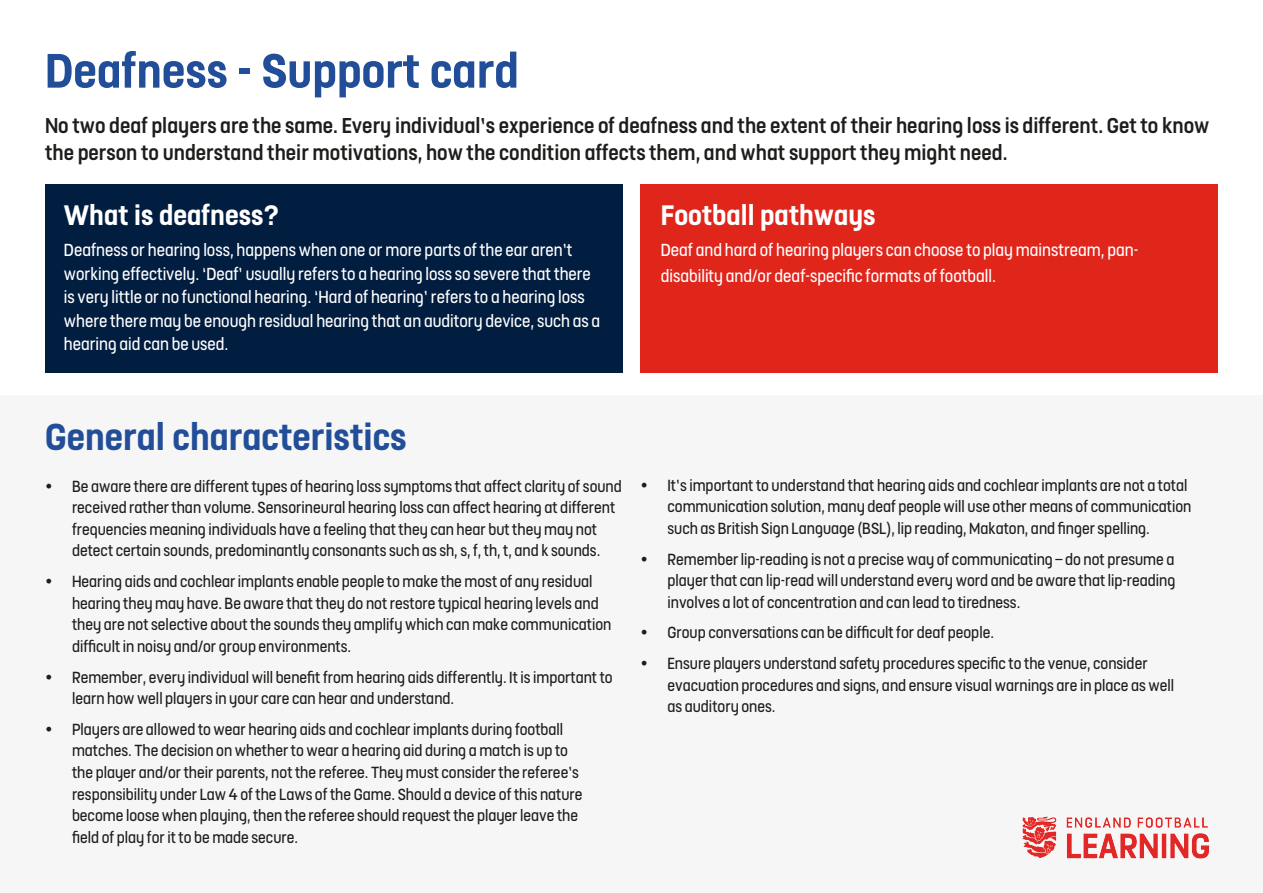
<style>
.page{position:relative;width:1263px;height:893px;background:#fff}
.page>*{position:absolute;margin:0;border:0;box-sizing:border-box;transform-origin:0 0}
.t1{font:700 54px "FS Dillon";color:#224e99}
.t2{font:700 42px "FS Dillon";color:#224e99}
.t3{font:700 31.5px "FS Dillon";color:#fff}
.t4{font:500 24px/27px "FS Dillon";color:#1d1d1b}
.t5{font:19.5px/23.4px "FS Dillon";color:#fff}
.t6{font:18px/21.6px "FS Dillon";color:#1d1d1b}
</style>
<div class="page">
<div style="left:45px;top:184px;width:577px;height:189px;background:#011d40"></div>
<div style="left:0;top:395px;width:1263px;height:498px;background:#f6f6f6"></div>
<div style="left:640px;top:184px;width:578px;height:189px;background:#e0251b"></div>
<img style="left:1022px;top:816px;width:188px;height:43px">
<p class="t1" style="left:45px;top:32px;width:475px">Deafness - Support card</p>
<p class="t4" style="left:45px;top:110px;width:1166px">No two deaf players are the same. Every individual’s experience of deafness and the extent of their hearing loss is different. Get to know the person to understand their motivations, how the condition affects them, and what support they might need.</p>
<p class="t3" style="left:64px;top:192px;width:218px">What is deafness?</p>
<p class="t5" style="left:64px;top:237px;width:538px">Deafness or hearing loss, happens when one or more parts of the ear aren’t working effectively. ‘Deaf’ usually refers to a hearing loss so severe that there is very little or no functional hearing. ‘Hard of hearing’ refers to a hearing loss where there may be enough residual hearing that an auditory device, such as a hearing aid can be used.</p>
<p class="t3" style="left:661px;top:192px;width:216px">Football pathways</p>
<p class="t5" style="left:661px;top:236px;width:479px;line-height:25.2px">Deaf and hard of hearing players can choose to play mainstream, pan&shy;disability and/or deaf-specific formats of football.</p>
<p class="t2" style="left:45px;top:406px;width:363px">General characteristics</p>
<p class="t6" style="left:72px;top:474px;width:551px;text-indent:-27px">• Be aware there are different types of hearing loss symptoms that affect clarity of sound received rather than volume. Sensorineural hearing loss can affect hearing at different frequencies meaning individuals have a feeling that they can hear but they may not detect certain sounds, predominantly consonants such as sh, s, f, th, t, and k sounds.</p>
<p class="t6" style="left:72px;top:569px;width:541px;text-indent:-27px">• Hearing aids and cochlear implants enable people to make the most of any residual hearing they may have. Be aware that they do not restore typical hearing levels and they are not selective about the sounds they amplify which can make communication difficult in noisy and/or group environments.</p>
<p class="t6" style="left:72px;top:665px;width:542px;text-indent:-27px">• Remember, every individual will benefit from hearing aids differently. It is important to learn how well players in your care can hear and understand.</p>
<p class="t6" style="left:72px;top:717px;width:512px;text-indent:-27px">• Players are allowed to wear hearing aids and cochlear implants during football matches. The decision on whether to wear a hearing aid during a match is up to the player and/or their parents, not the referee. They must consider the referee’s responsibility under Law 4 of the Laws of the Game. Should a device of this nature become loose when playing, then the referee should request the player leave the field of play for it to be made secure.</p>
<p class="t6" style="left:667px;top:473px;width:525px;text-indent:-27px">• It’s important to understand that hearing aids and cochlear implants are not a total communication solution, many deaf people will use other means of communication such as British Sign Language (BSL), lip reading, Makaton, and finger spelling.</p>
<p class="t6" style="left:667px;top:547px;width:509px;text-align:justify;text-indent:-27px">• Remember lip-reading is not a precise way of communicating – do not presume a player that can lip-read will understand every word and be aware that lip-reading involves a lot of concentration and can lead to tiredness.</p>
<p class="t6" style="left:640px;top:621px;width:355px">• Group conversations can be difficult for deaf people.</p>
<p class="t6" style="left:667px;top:651px;width:508px;text-indent:-27px">• Ensure players understand safety procedures specific to the venue, consider evacuation procedures and signs, and ensure visual warnings are in place as well as auditory ones.</p>
</div>
